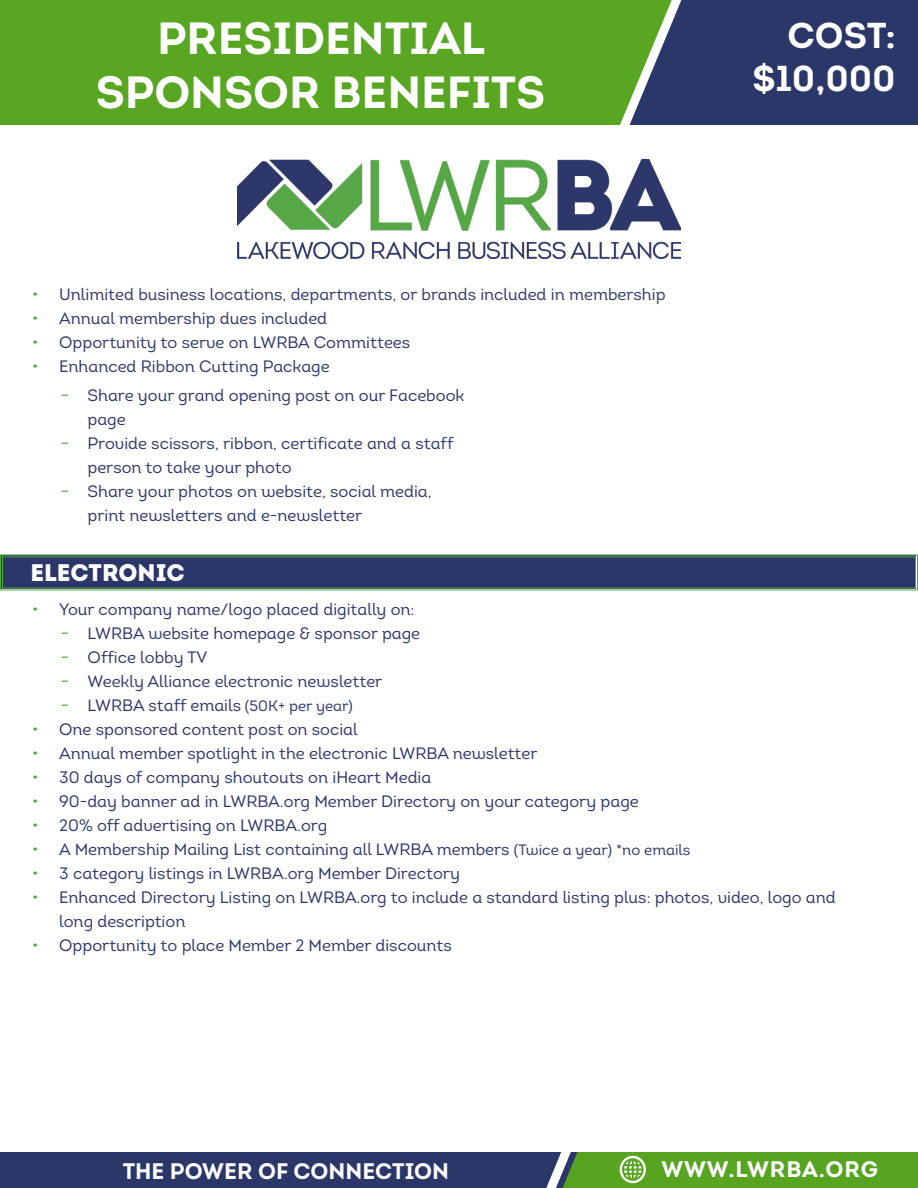
<style>
.page{position:relative;width:918px;height:1188px;background:#fff}
.page>*{position:absolute;margin:0;border:0;box-sizing:border-box;transform-origin:0 0}
.t1{font:45px "Intro Bold Alt";color:#fff}
.t2{font:36px "Intro Bold Alt";color:#fff}
.t3{font:24px "Intro Black Alt";color:#fff}
.t4{font:22.5px "Intro Bold Alt";color:#fff}
.t5{font:22.5px "Intro Bold Alt";letter-spacing:.04em;color:#fff}
.t6{font:16.5px/24px "Intro Book Alt";color:#2b3669}
.s1{color:#55a745}
.s2{font-size:15px}
</style>
<div class="page">
<div style="left:0;top:0;width:600px;height:125px;background:#58a621"></div>
<div style="left:681px;top:0;width:237px;height:125px;background:#2b3669"></div>
<svg style="left:600px;top:0;width:81px;height:125px;background:#5d8d52"></svg>
<img style="left:237px;top:159px;width:444px;height:100px">
<div style="left:0;top:1152px;width:594px;height:36px;background:#2b3669"></div>
<svg style="left:546px;top:1152px;width:17px;height:36px"></svg>
<div style="left:563px;top:1152px;width:355px;height:36px;background:#57a420"></div>
<svg style="left:620px;top:1156px;width:26px;height:27px"></svg>
<svg style="left:0;top:554px;width:918px;height:37px;background:#37476c"></svg>
<div style="left:2px;top:556px;width:914px;height:32px;border:1px solid #55a745"></div>
<p class="t1" style="left:157px;top:10px;width:329px">PRESIDENTIAL</p>
<p class="t1" style="left:96px;top:64px;width:451px">SPONSOR BENEFITS</p>
<p class="t6" style="left:32px;top:282px;width:635px"><span class="s1">•</span> Unlimited business locations, departments, or brands included in membership</p>
<p class="t6" style="left:32px;top:306px;width:297px"><span class="s1">•</span> Annual membership dues included</p>
<p class="t6" style="left:32px;top:330px;width:380px"><span class="s1">•</span> Opportunity to serve on LWRBA Committees</p>
<p class="t6" style="left:32px;top:354px;width:299px"><span class="s1">•</span> Enhanced Ribbon Cutting Package</p>
<p class="t6" style="left:87px;top:383px;width:378px;text-indent:-27px"><span class="s1">−</span> Share your grand opening post on our Facebook page</p>
<p class="t6" style="left:87px;top:431px;width:368px;text-indent:-27px"><span class="s1">−</span> Provide scissors, ribbon, certificate and a staff person to take your photo</p>
<p class="t6" style="left:87px;top:479px;width:346px;text-indent:-27px"><span class="s1">−</span> Share your photos on website, social media, print newsletters and e-newsletter</p>
<p class="t3" style="left:30px;top:557px;width:156px">ELECTRONIC</p>
<p class="t6" style="left:32px;top:598px;width:384px"><span class="s1">•</span> Your company name/logo placed digitally on:</p>
<p class="t6" style="left:61px;top:622px;width:361px"><span class="s1">−</span> LWRBA website homepage &amp; sponsor page</p>
<p class="t6" style="left:61px;top:646px;width:148px"><span class="s1">−</span> Office lobby TV</p>
<p class="t6" style="left:61px;top:670px;width:323px"><span class="s1">−</span> Weekly Alliance electronic newsletter</p>
<p class="t6" style="left:61px;top:694px;width:294px"><span class="s1">−</span> LWRBA staff emails <span class="s2">(50K+ per year)</span></p>
<p class="t2" style="left:788px;top:12px;width:110px">COST:</p>
<p class="t2" style="left:752px;top:55px;width:145px">$10,000</p>
<p class="t6" style="left:32px;top:718px;width:327px"><span class="s1">•</span> One sponsored content post on social</p>
<p class="t6" style="left:32px;top:742px;width:507px"><span class="s1">•</span> Annual member spotlight in the electronic LWRBA newsletter</p>
<p class="t6" style="left:32px;top:766px;width:401px"><span class="s1">•</span> 30 days of company shoutouts on iHeart Media</p>
<p class="t6" style="left:32px;top:790px;width:608px"><span class="s1">•</span> 90-day banner ad in LWRBA.org Member Directory on your category page</p>
<p class="t6" style="left:32px;top:814px;width:297px"><span class="s1">•</span> 20% off advertising on LWRBA.org</p>
<p class="t6" style="left:32px;top:838px;width:660px"><span class="s1">•</span> A Membership Mailing List containing all LWRBA members <span class="s2">(Twice a year) *no emails</span></p>
<p class="t6" style="left:32px;top:862px;width:429px"><span class="s1">•</span> 3 category listings in LWRBA.org Member Directory</p>
<p class="t6" style="left:59px;top:886px;width:778px;text-indent:-27px"><span class="s1">•</span> Enhanced Directory Listing on LWRBA.org to include a standard listing plus: photos, video, logo and long description</p>
<p class="t6" style="left:32px;top:934px;width:421px"><span class="s1">•</span> Opportunity to place Member 2 Member discounts</p>
<p class="t4" style="left:123px;top:1157px;width:328px">THE POWER OF CONNECTION</p>
<p class="t5" style="left:661px;top:1155px;width:218px">WWW.LWRBA.ORG</p>
</div>
